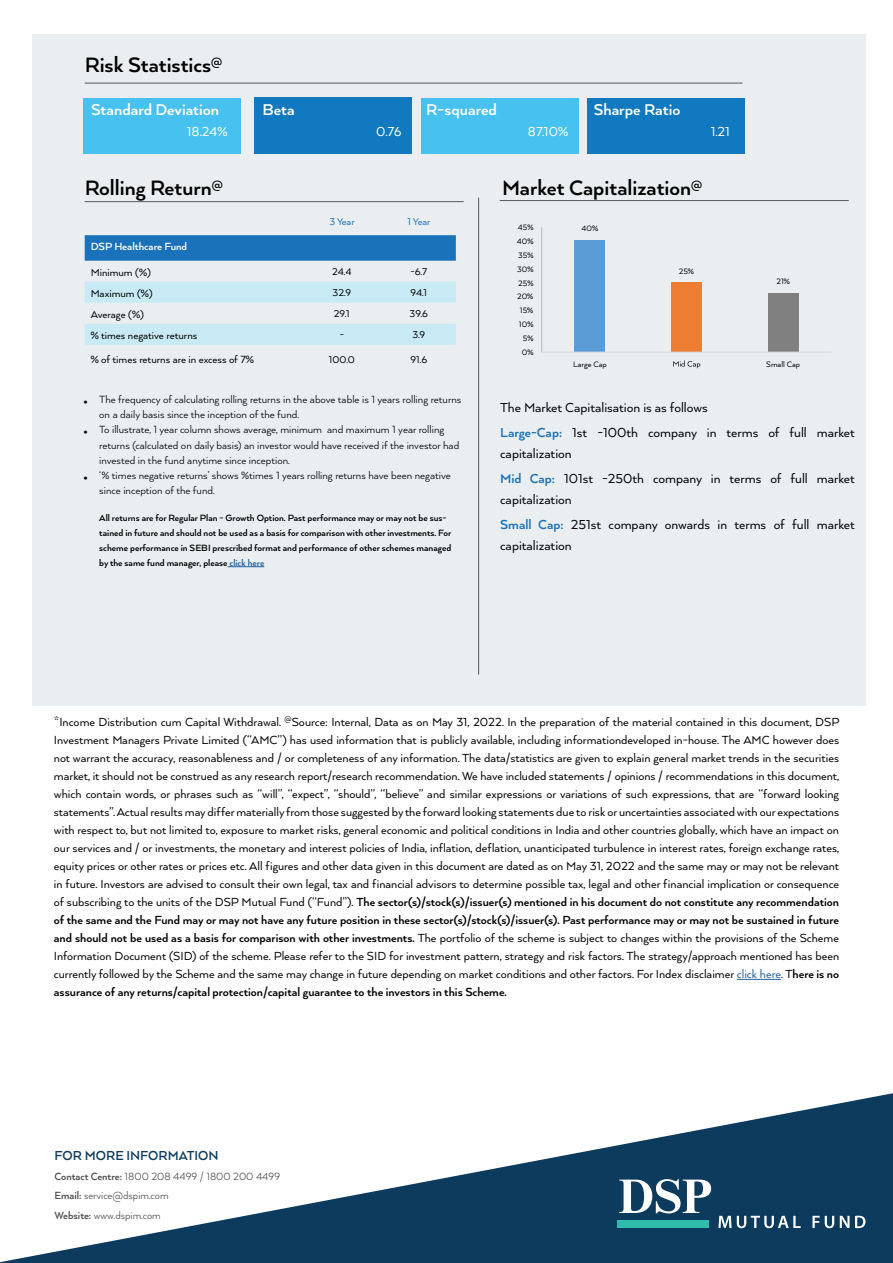
<style>
.page{position:relative;width:893px;height:1263px;background:#fff}
.page>*{position:absolute;margin:0;border:0;box-sizing:border-box;transform-origin:0 0}
.t1{font:700 24px "Arquitecta";color:#000}
.t2{font:700 18px "Arquitecta";color:#fff}
.t3{font:15px/25.2px "Arquitecta";color:#000}
.t4{font:15px "Arquitecta";color:#fff}
.t5{font:700 15px "Arquitecta";color:#0c3b5d}
.t6{font:13.5px/18px "Arquitecta";color:#000;text-align:justify}
.t7{font:12px/15px "Arquitecta";color:#000}
.t8{font:12px/19.2px "Arquitecta";color:#504d50}
.t9{font:12px "Arquitecta";color:#000}
.t10{font:700 12px "Arquitecta";color:#fff}
.t11{font:11.25px "Arquitecta";color:#000}
.t12{font:11.25px "Arquitecta";color:#1a72ba}
.t13{font:700 10.5px/15px "Arquitecta";color:#000}
.t14{font:9px "Arquitecta";color:#000}
.s1{color:#215e9e}
.s2{font-weight:700;color:#1a72ba}
.s3{font-weight:700}
</style>
<div class="page">
<div style="left:32px;top:34px;width:833px;height:672px;background:#eaeef0"></div>
<svg style="left:0;top:1093px;width:893px;height:170px"></svg>
<svg style="left:718px;top:1216px;width:83px;height:12px"></svg>
<svg style="left:812px;top:1216px;width:22px;height:12px"></svg>
<svg style="left:840px;top:1216px;width:9px;height:12px"></svg>
<svg style="left:855px;top:1216px;width:10px;height:12px"></svg>
<div style="left:617px;top:1220px;width:92px;height:8px;background:#32bcad"></div>
<svg style="left:619px;top:1179px;width:92px;height:34px"></svg>
<div style="left:84px;top:98px;width:157px;height:55px;background:#46c1f0"></div>
<div style="left:255px;top:98px;width:157px;height:56px;background:#1079bf"></div>
<div style="left:421px;top:98px;width:157px;height:55px;background:#46c1f0"></div>
<div style="left:587px;top:98px;width:158px;height:55px;background:#1079bf"></div>
<hr style="left:737px;top:979px;width:44px;height:1px;background:#215e9e">
<hr style="left:85px;top:201px;width:378px;height:1px;background:#58595b">
<svg style="left:85px;top:235px;width:371px;height:26px;background:#1d74ba"></svg>
<div style="left:85px;top:282px;width:371px;height:21px;background:#c8eaf5"></div>
<div style="left:85px;top:324px;width:371px;height:21px;background:#c8eaf5"></div>
<hr style="left:228px;top:566px;width:36px;height:1px;background:#215e9e">
<hr style="left:478px;top:198px;width:1px;height:477px;background:#58595b">
<hr style="left:500px;top:200px;width:349px;height:1px;background:#58595b">
<hr style="left:85px;top:83px;width:657px;height:1px;background:#58595b">
<div style="left:575px;top:240px;width:30px;height:112px;background:#5c9cd6"></div>
<div style="left:671px;top:282px;width:31px;height:70px;background:#ed7d30"></div>
<div style="left:768px;top:293px;width:30px;height:59px;background:#808080"></div>
<hr style="left:541px;top:227px;width:1px;height:125px;background:#bfbfbf">
<hr style="left:542px;top:352px;width:289px;height:1px;background:#d9d9d9">
<svg style="left:673px;top:360px;width:27px;height:8px"></svg>
<h1 class="t1" style="left:85px;top:50px;width:139px">Risk Statistics<sup>@</sup></h1>
<h2 class="t2" style="left:91px;top:98px;width:130px">Standard Deviation</h2>
<h2 class="t2" style="left:262px;top:98px;width:34px">Beta</h2>
<h2 class="t2" style="left:426px;top:98px;width:72px">R-squared</h2>
<h2 class="t2" style="left:594px;top:98px;width:88px">Sharpe Ratio</h2>
<p class="t4" style="left:187px;top:122px;width:42px">18.24%</p>
<p class="t4" style="left:376px;top:122px;width:27px">0.76</p>
<p class="t4" style="left:528px;top:122px;width:42px">87.10%</p>
<p class="t4" style="left:711px;top:122px;width:21px">1.21</p>
<h1 class="t1" style="left:85px;top:173px;width:140px">Rolling Return<sup>@</sup></h1>
<p class="t12" style="left:329px;top:215px;width:27px">3 Year</p>
<p class="t12" style="left:407px;top:215px;width:25px">1 Year</p>
<p class="t10" style="left:91px;top:239px;width:98px">DSP Healthcare Fund</p>
<p class="t9" style="left:91px;top:265px;width:62px">Minimum (%)</p>
<p class="t11" style="left:332px;top:265px;width:21px">24.4</p>
<p class="t11" style="left:410px;top:265px;width:18px">-6.7</p>
<p class="t9" style="left:91px;top:286px;width:64px">Maximum (%)</p>
<p class="t11" style="left:333px;top:286px;width:20px">32.9</p>
<p class="t11" style="left:411px;top:286px;width:18px">94.1</p>
<p class="t9" style="left:91px;top:307px;width:55px">Average (%)</p>
<p class="t11" style="left:334px;top:307px;width:17px">29.1</p>
<p class="t11" style="left:410px;top:307px;width:20px">39.6</p>
<p class="t9" style="left:91px;top:328px;width:108px">% times negative returns</p>
<p class="t11" style="left:340px;top:328px;width:6px">-</p>
<p class="t11" style="left:412px;top:328px;width:14px">3.9</p>
<p class="t9" style="left:91px;top:352px;width:165px">% of times returns are in excess of 7%</p>
<p class="t11" style="left:329px;top:352px;width:28px">100.0</p>
<p class="t11" style="left:410px;top:352px;width:18px">91.6</p>
<p class="t7" style="left:99px;top:392px;width:364px;text-indent:-15px">■ The frequency of calculating rolling returns in the above table is 1 years rolling returns on a daily basis since the inception of the fund.</p>
<p class="t7" style="left:99px;top:422px;width:362px;text-indent:-15px">■ To illustrate, 1 year column shows average, minimum and maximum 1 year rolling returns (calculated on daily basis) an investor would have received if the investor had invested in the fund anytime since inception.</p>
<p class="t7" style="left:99px;top:467px;width:353px;text-indent:-15px">■ ‘% times negative returns’ shows %times 1 years rolling returns have been negative since inception of the fund.</p>
<p class="t13" style="left:99px;top:510px;width:354px">All returns are for Regular Plan - Growth Option. Past performance may or may not be sus&shy;tained in future and should not be used as a basis for comparison with other investments. For scheme performance in SEBI prescribed format and performance of other schemes managed by the same fund manager, please <span class="s1">click here</span></p>
<h1 class="t1" style="left:502px;top:173px;width:202px">Market Capitalization<sup>@</sup></h1>
<p class="t14" style="left:518px;top:222px;width:17px">45%</p>
<p class="t14" style="left:517px;top:236px;width:18px">40%</p>
<p class="t14" style="left:518px;top:249px;width:17px">35%</p>
<p class="t14" style="left:517px;top:263px;width:18px">30%</p>
<p class="t14" style="left:518px;top:277px;width:17px">25%</p>
<p class="t14" style="left:517px;top:291px;width:18px">20%</p>
<p class="t14" style="left:520px;top:305px;width:15px">15%</p>
<p class="t14" style="left:519px;top:319px;width:16px">10%</p>
<p class="t14" style="left:523px;top:333px;width:12px">5%</p>
<p class="t14" style="left:522px;top:347px;width:13px">0%</p>
<p class="t14" style="left:582px;top:223px;width:18px">40%</p>
<p class="t14" style="left:679px;top:265px;width:17px">25%</p>
<p class="t14" style="left:776px;top:276px;width:15px">21%</p>
<p class="t14" style="left:573px;top:358px;width:35px">Large Cap</p>
<p class="t14" style="left:766px;top:358px;width:35px">Small Cap</p>
<p class="t3" style="left:500px;top:394px;width:356px">The Market Capitalisation is as follows<br><span class="s2">Large-Cap:</span> 1st -100th company in terms of full market</p>
<p class="t3" style="left:500px;top:440px;width:356px">capitalization<br><span class="s2">Mid Cap:</span> 101st -250th company in terms of full market</p>
<p class="t3" style="left:500px;top:486px;width:356px">capitalization<br><span class="s2">Small Cap:</span> 251st company onwards in terms of full market</p>
<p class="t3" style="left:500px;top:533px;width:73px">capitalization</p>
<p class="t6" style="left:54px;top:712px;width:787px">*Income Distribution cum Capital Withdrawal. <sup>@</sup>Source: Internal, Data as on May 31, 2022. In the preparation of the material contained in this document, DSP Investment Managers Private Limited (“AMC”) has used information that is publicly available, including informationdeveloped in-house. The AMC however does not warrant the accuracy, reasonableness and / or completeness of any information. The data/statistics are given to explain general market trends in the securities market, it should not be construed as any research report/research recommendation. We have included statements / opinions / recommendations in this document, which contain words, or phrases such as “will”, “expect”, “should”, “believe” and similar expressions or variations of such expressions, that are “forward looking statements”. Actual results may differ materially from those suggested by the forward looking statements due to risk or uncertainties associated with our expectations with respect to, but not limited to, exposure to market risks, general economic and political conditions in India and other countries globally, which have an impact on our services and / or investments, the monetary and interest policies of India, inflation, deflation, unanticipated turbulence in interest rates, foreign exchange rates, equity prices or other rates or prices etc. All figures and other data given in this document are dated as on May 31, 2022 and the same may or may not be relevant in future. Investors are advised to consult their own legal, tax and financial advisors to determine possible tax, legal and other financial implication or consequence of subscribing to the units of the DSP Mutual Fund (“Fund”). <span class="s3">The sector(s)/stock(s)/issuer(s) mentioned in his document do not constitute any recommendation of the same and the Fund may or may not have any future position in these sector(s)/stock(s)/issuer(s). Past performance may or may not be sustained in future and should not be used as a basis for comparison with other investments.</span> The portfolio of the scheme is subject to changes within the provisions of the Scheme Information Document (SID) of the scheme. Please refer to the SID for investment pattern, strategy and risk factors. The strategy/approach mentioned has been currently followed by the Scheme and the same may change in future depending on market conditions and other factors. For Index disclaimer <span class="s1">click here</span>. T<span class="s3">here is no assurance of any returns/capital protection/capital guarantee to the investors in this Scheme.</span></p>
<p class="t5" style="left:55px;top:1146px;width:166px">FOR MORE INFORMATION</p>
<p class="t8" style="left:55px;top:1166px;width:227px"><span class="s3">Contact Centre:</span> 1800 208 4499 / 1800 200 4499<br><span class="s3">Email:</span> service@dspim.com<br><span class="s3">Website:</span> www.dspim.com</p>
</div>
